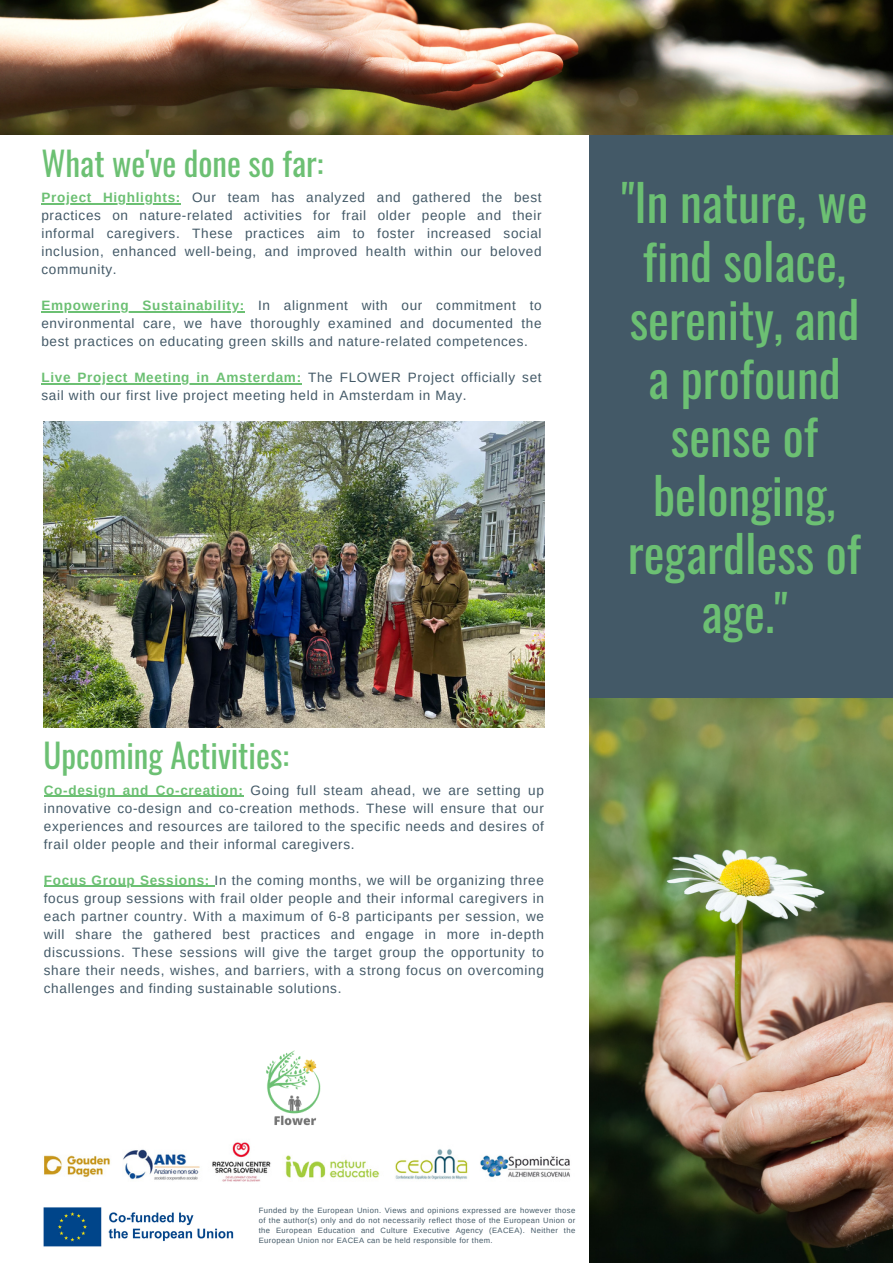
<style>
.page{position:relative;width:893px;height:1264px;background:#fff}
.page>*{position:absolute;margin:0;border:0;box-sizing:border-box;transform-origin:0 0}
.t1{font:49.65px/58.5px "Oswald";color:#6cc073;text-align:center}
.t2{font:33px "Oswald";color:#6cc073}
.t3{font:13.5px/18px "Arimo";letter-spacing:.05em;color:#435967;text-align:justify}
.t4{font:7.65px/10.2px "Arimo";letter-spacing:.05em;color:#435967;text-align:justify}
.s1{font-weight:700;color:#6cc073}
</style>
<div class="page">
<div style="left:589px;top:111px;width:303px;height:621px;background:#435967"></div>
<img style="left:589px;top:698px;width:303px;height:563px">
<img style="left:0;top:0;width:892px;height:134px">
<img style="left:44px;top:421px;width:500px;height:306px">
<hr style="left:41px;top:203px;width:140px;height:2px;background:#6cc073">
<hr style="left:41px;top:311px;width:204px;height:2px;background:#6cc073">
<hr style="left:41px;top:383px;width:261px;height:1px;background:#6cc073">
<hr style="left:44px;top:795px;width:200px;height:2px;background:#6cc073">
<hr style="left:44px;top:885px;width:170px;height:1px;background:#6cc073">
<img style="left:44px;top:1142px;width:526px;height:40px">
<img style="left:43px;top:1207px;width:191px;height:40px">
<img style="left:266px;top:1050px;width:55px;height:76px">
<p class="t2" style="left:41px;top:137px;width:283px">What we've done so far:</p>
<p class="t3" style="left:41px;top:189px;width:501px"><span class="s1">Project Highlights:</span> Our team has analyzed and gathered the best practices on nature-related activities for frail older people and their informal caregivers. These practices aim to foster increased social inclusion, enhanced well-being, and improved health within our beloved community.</p>
<p class="t3" style="left:41px;top:297px;width:501px"><span class="s1">Empowering Sustainability:</span> In alignment with our commitment to environmental care, we have thoroughly examined and documented the best practices on educating green skills and nature-related competences.</p>
<p class="t3" style="left:41px;top:369px;width:501px"><span class="s1">Live Project Meeting in Amsterdam:</span> The FLOWER Project officially set sail with our first live project meeting held in Amsterdam in May.</p>
<p class="t2" style="left:43px;top:729px;width:247px">Upcoming Activities:</p>
<p class="t3" style="left:44px;top:781px;width:501px"><span class="s1">Co-design and Co-creation:</span> Going full steam ahead, we are setting up innovative co-design and co-creation methods. These will ensure that our experiences and resources are tailored to the specific needs and desires of frail older people and their informal caregivers.</p>
<p class="t3" style="left:44px;top:871px;width:501px"><span class="s1">Focus Group Sessions:</span> In the coming months, we will be organizing three focus group sessions with frail older people and their informal caregivers in each partner country. With a maximum of 6-8 participants per session, we will share the gathered best practices and engage in more in-depth discussions. These sessions will give the target group the opportunity to share their needs, wishes, and barriers, with a strong focus on overcoming challenges and finding sustainable solutions.</p>
<p class="t1" style="left:621px;top:172px;width:248px">"In nature, we find solace, serenity, and a profound sense of belonging, regardless of age."</p>
<p class="t4" style="left:259px;top:1204px;width:318px">Funded by the European Union. Views and opinions expressed are however those of the author(s) only and do not necessarily reflect those of the European Union or the European Education and Culture Executive Agency (EACEA). Neither the European Union nor EACEA can be held responsible for them.</p>
</div>
